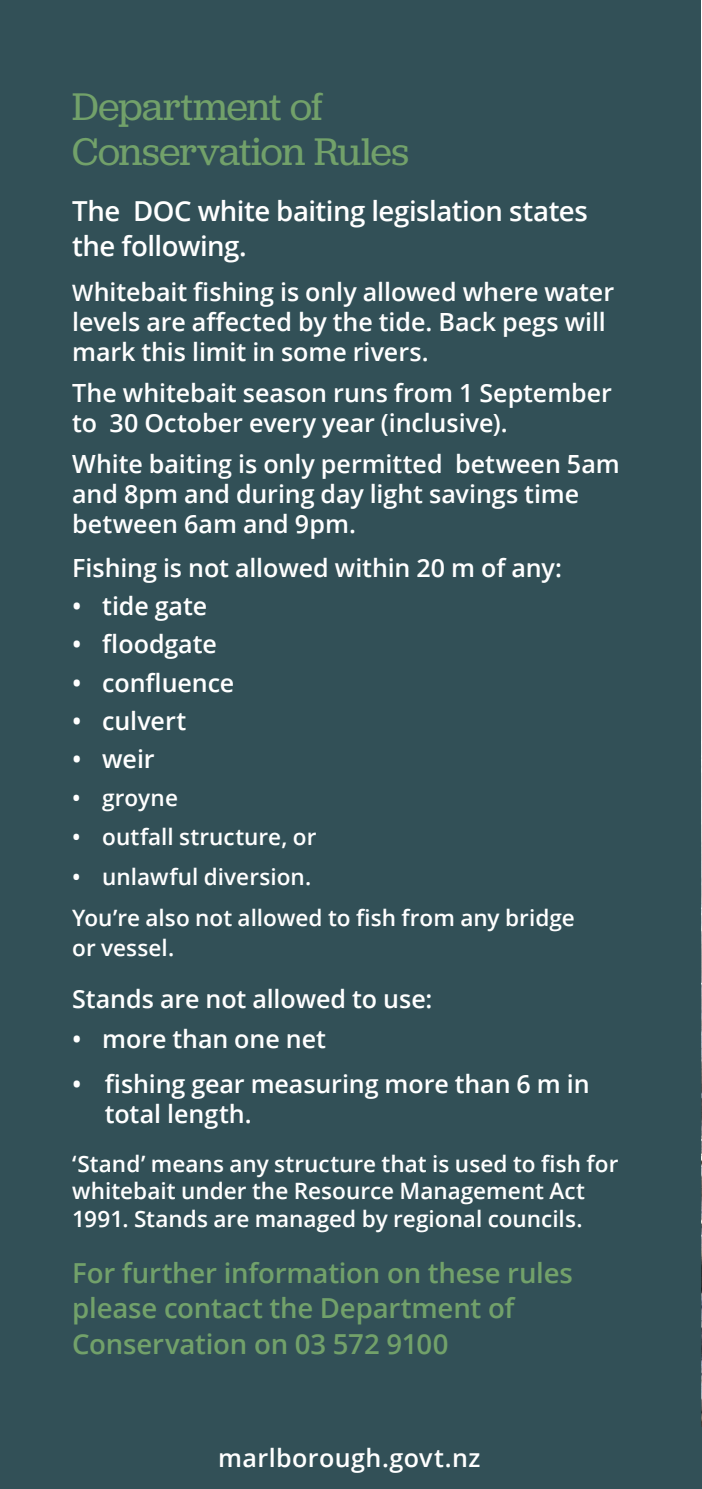
<style>
.page{position:relative;width:702px;height:1489px;background:#fff}
.page>*{position:absolute;margin:0;border:0;box-sizing:border-box;transform-origin:0 0}
.t1{font:40px/45px "Jubilat";letter-spacing:-.015em;color:#72a16a}
.t2{font:600 27.5px/35px "Open Sans";letter-spacing:-.01em;color:#72a16a}
.t3{font:600 27.5px/35px "Open Sans";letter-spacing:-.02em;color:#fff}
.t4{font:600 25px/30px "Open Sans";letter-spacing:-.005em;color:#fff}
.t5{font:600 25px "Open Sans";letter-spacing:.015em;color:#fff}
.t6{font:600 22.5px/27.5px "Open Sans";color:#fff}
.s1{font-size:22.5px}
</style>
<div class="page">
<img style="left:701px;top:745px;width:1px;height:681px">
<div style="left:0;top:0;width:701px;height:1488px;background:#325057"></div>
<h1 class="t1" style="left:72px;top:83px;width:338px">Department of<br>Conservation Rules</h1>
<p class="t3" style="left:72px;top:193px;width:517px">The DOC white baiting legislation states the following.</p>
<p class="t4" style="left:72px;top:276px;width:543px"><span class="s1">W</span>hitebait fishing is only allowed where water levels are affected by the tide. Back pegs will mark this limit in some rivers.</p>
<p class="t4" style="left:72px;top:377px;width:541px">The whitebait season runs from 1 September to 30 October every year (inclusive).</p>
<p class="t4" style="left:72px;top:448px;width:549px">White baiting is only permitted between 5am and 8pm and during day light savings time between 6am and 9pm.</p>
<p class="t4" style="left:72px;top:552px;width:491px">Fishing is not allowed within 20 m of any:</p>
<p class="t4" style="left:72px;top:590px;width:136px">• tide gate</p>
<p class="t4" style="left:72px;top:629px;width:146px">• floodgate</p>
<p class="t4" style="left:72px;top:667px;width:164px">• confluence</p>
<p class="t4" style="left:72px;top:705px;width:116px">• culvert</p>
<p class="t4" style="left:72px;top:743px;width:84px">• weir</p>
<p class="t6" style="left:72px;top:784px;width:107px">• groyne</p>
<p class="t6" style="left:72px;top:822px;width:246px">• outfall structure, or</p>
<p class="t6" style="left:72px;top:856px;width:504px;line-height:40.8px">• unlawful diversion.<br>You’re also not allowed to fish from any bridge</p>
<p class="t6" style="left:72px;top:933px;width:103px">or vessel.</p>
<p class="t4" style="left:72px;top:983px;width:361px">Stands are not allowed to use:</p>
<p class="t4" style="left:72px;top:1023px;width:255px">• more than one net</p>
<p class="t4" style="left:105px;top:1068px;width:486px;text-indent:-33px">• fishing gear measuring more than 6 m in total length.</p>
<p class="t6" style="left:72px;top:1149px;width:547px">‘Stand’ means any structure that is used to fish for whitebait under the Resource Management Act<br>1991. Stands are managed by regional councils.</p>
<p class="t2" style="left:72px;top:1255px;width:502px">For further information on these rules please contact the Department of<br>Conservation on 03 572 9100</p>
<p class="t5" style="left:218px;top:1440px;width:264px">marlborough.govt.nz</p>
</div>
